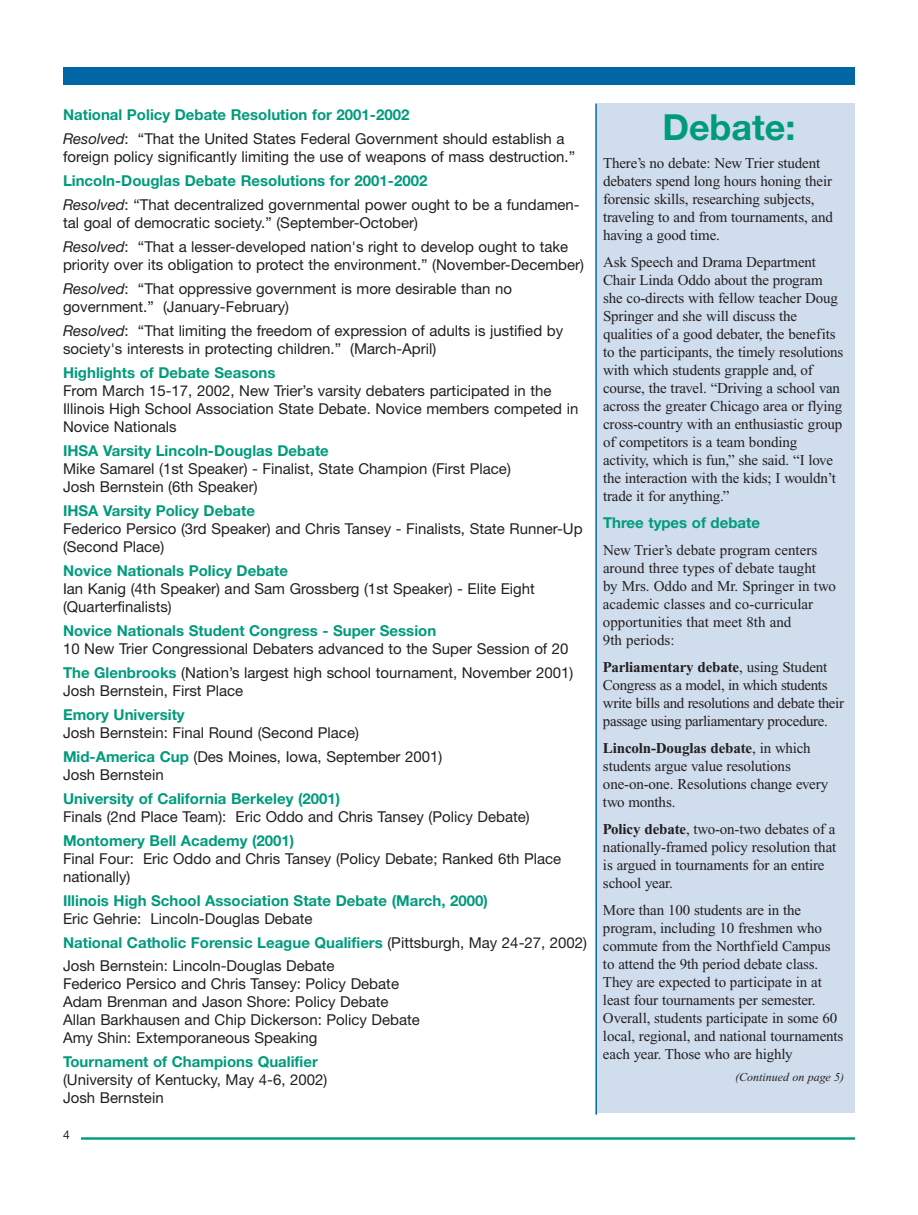
<style>
.page{position:relative;width:918px;height:1215px;background:#fff}
.page>*{position:absolute;margin:0;border:0;box-sizing:border-box;transform-origin:0 0}
.t1{font:700 36px "Helvetica Neue";color:#009b7c}
.t2{font:15px/18px "Helvetica Neue";color:#231f20}
.t3{font:15px/18px "Times New Roman";letter-spacing:-.01em;color:#231f20}
.t4{font:700 15px "Helvetica Neue";color:#009b7c}
.t5{font:italic 12px "Times New Roman";color:#231f20}
.t6{font:12px "Helvetica Neue";color:#231f20}
.s1{font-weight:700;color:#009b7c}
.s2{font-style:italic}
.s3{font-weight:700}
</style>
<div class="page">
<div style="left:597px;top:104px;width:258px;height:1009px;background:#cfdded"></div>
<div style="left:63px;top:68px;width:792px;height:18px;background:#0067a5"></div>
<hr style="left:81px;top:1137px;width:774px;height:3px;background:#009b7c">
<hr style="left:595px;top:104px;width:2px;height:1011px;background:#0067a5">
<p class="t2" style="left:63px;top:104px;width:503px;line-height:24px"><span class="s1">National Policy Debate Resolution for 2001-2002<br></span><span class="s2">Resolved</span>: “That the United States Federal Government should establish a</p>
<p class="t2" style="left:63px;top:149px;width:514px">foreign policy significantly limiting the use of weapons of mass destruction.”</p>
<p class="t2" style="left:63px;top:170px;width:518px;line-height:24px"><span class="s1">Lincoln-Douglas Debate Resolutions for 2001-2002<br></span><span class="s2">Resolved</span>: “That decentralized governmental power ought to be a fundamen-</p>
<p class="t2" style="left:63px;top:212px;width:507px;line-height:24px">tal goal of democratic society.” (September-October)<br><span class="s2">Resolved</span>: “That a lesser-developed nation's right to develop ought to take</p>
<p class="t2" style="left:63px;top:254px;width:523px;line-height:24px">priority over its obligation to protect the environment.” (November-December)<br><span class="s2">Resolved</span>: “That oppressive government is more desirable than no</p>
<p class="t2" style="left:63px;top:296px;width:502px;line-height:24px">government.” (January-February)<br><span class="s2">Resolved</span>: “That limiting the freedom of expression of adults is justified by</p>
<p class="t2" style="left:63px;top:341px;width:375px">society's interests in protecting children.” (March-April)</p>
<p class="t4" style="left:63px;top:367px;width:214px">Highlights of Debate Seasons</p>
<p class="t2" style="left:63px;top:383px;width:517px">From March 15-17, 2002, New Trier’s varsity debaters participated in the<br>Illinois High School Association State Debate. Novice members competed in<br>Novice Nationals</p>
<p class="t4" style="left:63px;top:445px;width:267px">IHSA Varsity Lincoln-Douglas Debate</p>
<p class="t2" style="left:63px;top:461px;width:449px">Mike Samarel (1st Speaker) - Finalist, State Champion (First Place)<br>Josh Bernstein (6th Speaker)</p>
<p class="t4" style="left:63px;top:505px;width:194px">IHSA Varsity Policy Debate</p>
<p class="t2" style="left:63px;top:521px;width:521px">Federico Persico (3rd Speaker) and Chris Tansey - Finalists, State Runner-Up (Second Place)</p>
<p class="t4" style="left:63px;top:565px;width:227px">Novice Nationals Policy Debate</p>
<p class="t2" style="left:63px;top:581px;width:473px">Ian Kanig (4th Speaker) and Sam Grossberg (1st Speaker) - Elite Eight (Quarterfinalists)</p>
<p class="t4" style="left:63px;top:625px;width:375px">Novice Nationals Student Congress - Super Session</p>
<p class="t2" style="left:63px;top:638px;width:512px;line-height:24px">10 New Trier Congressional Debaters advanced to the Super Session of 20<br><span class="s1">The Glenbrooks</span> (Nation’s largest high school tournament, November 2001)</p>
<p class="t2" style="left:63px;top:683px;width:182px">Josh Bernstein, First Place</p>
<p class="t4" style="left:63px;top:709px;width:123px">Emory University</p>
<p class="t2" style="left:63px;top:722px;width:381px;line-height:24px">Josh Bernstein: Final Round (Second Place)<br><span class="s1">Mid-America Cup</span> (Des Moines, Iowa, September 2001)</p>
<p class="t2" style="left:63px;top:767px;width:102px">Josh Bernstein</p>
<p class="t4" style="left:63px;top:793px;width:279px">University of California Berkeley (2001)</p>
<p class="t2" style="left:63px;top:809px;width:468px">Finals (2nd Place Team): Eric Oddo and Chris Tansey (Policy Debate)</p>
<p class="t4" style="left:63px;top:835px;width:233px">Montomery Bell Academy (2001)</p>
<p class="t2" style="left:63px;top:851px;width:500px">Final Four: Eric Oddo and Chris Tansey (Policy Debate; Ranked 6th Place nationally)</p>
<p class="t4" style="left:63px;top:895px;width:426px">Illinois High School Association State Debate (March, 2000)</p>
<p class="t2" style="left:63px;top:908px;width:526px;line-height:24px">Eric Gehrie: Lincoln-Douglas Debate<br><span class="s1">National Catholic Forensic League Qualifiers</span> (Pittsburgh, May 24-27, 2002)</p>
<p class="t2" style="left:63px;top:958px;width:358px">Josh Bernstein: Lincoln-Douglas Debate<br>Federico Persico and Chris Tansey: Policy Debate Adam Brenman and Jason Shore: Policy Debate Allan Barkhausen and Chip Dickerson: Policy Debate Amy Shin: Extemporaneous Speaking</p>
<p class="t4" style="left:63px;top:1056px;width:256px">Tournament of Champions Qualifier</p>
<p class="t2" style="left:63px;top:1072px;width:266px">(University of Kentucky, May 4-6, 2002)<br>Josh Bernstein</p>
<p class="t6" style="left:63px;top:1131px;width:8px">4</p>
<h1 class="t1" style="left:662px;top:114px;width:135px">Debate:</h1>
<p class="t3" style="left:603px;top:155px;width:231px">There’s no debate: New Trier student debaters spend long hours honing their forensic skills, researching subjects, traveling to and from tournaments, and having a good time.</p>
<p class="t3" style="left:603px;top:254px;width:242px">Ask Speech and Drama Department Chair Linda Oddo about the program she co-directs with fellow teacher Doug Springer and she will discuss the qualities of a good debater, the benefits to the participants, the timely resolutions with which students grapple and, of course, the travel. “Driving a school van across the greater Chicago area or flying cross-country with an enthusiastic group of competitors is a team bonding activity, which is fun,” she said. “I love the interaction with the kids; I wouldn’t trade it for anything.”</p>
<p class="t4" style="left:603px;top:517px;width:159px">Three types of debate</p>
<p class="t3" style="left:603px;top:542px;width:234px">New Trier’s debate program centers around three types of debate taught<br>by Mrs. Oddo and Mr. Springer in two academic classes and co-curricular opportunities that meet 8th and<br>9th periods:</p>
<p class="t3" style="left:603px;top:659px;width:243px"><span class="s3">Parliamentary debate</span>, using Student Congress as a model, in which students write bills and resolutions and debate their passage using parliamentary procedure.</p>
<p class="t3" style="left:603px;top:740px;width:227px"><span class="s3">Lincoln-Douglas debate</span>, in which students argue value resolutions one-on-one. Resolutions change every two months.</p>
<p class="t3" style="left:603px;top:821px;width:235px"><span class="s3">Policy debate</span>, two-on-two debates of a nationally-framed policy resolution that is argued in tournaments for an entire school year.</p>
<p class="t3" style="left:603px;top:902px;width:242px">More than 100 students are in the program, including 10 freshmen who commute from the Northfield Campus to attend the 9th period debate class.<br>They are expected to participate in at least four tournaments per semester.<br>Overall, students participate in some 60 local, regional, and national tournaments each year. Those who are highly</p>
<p class="t5" style="left:735px;top:1072px;width:110px">(Continued on page 5)</p>
</div>
